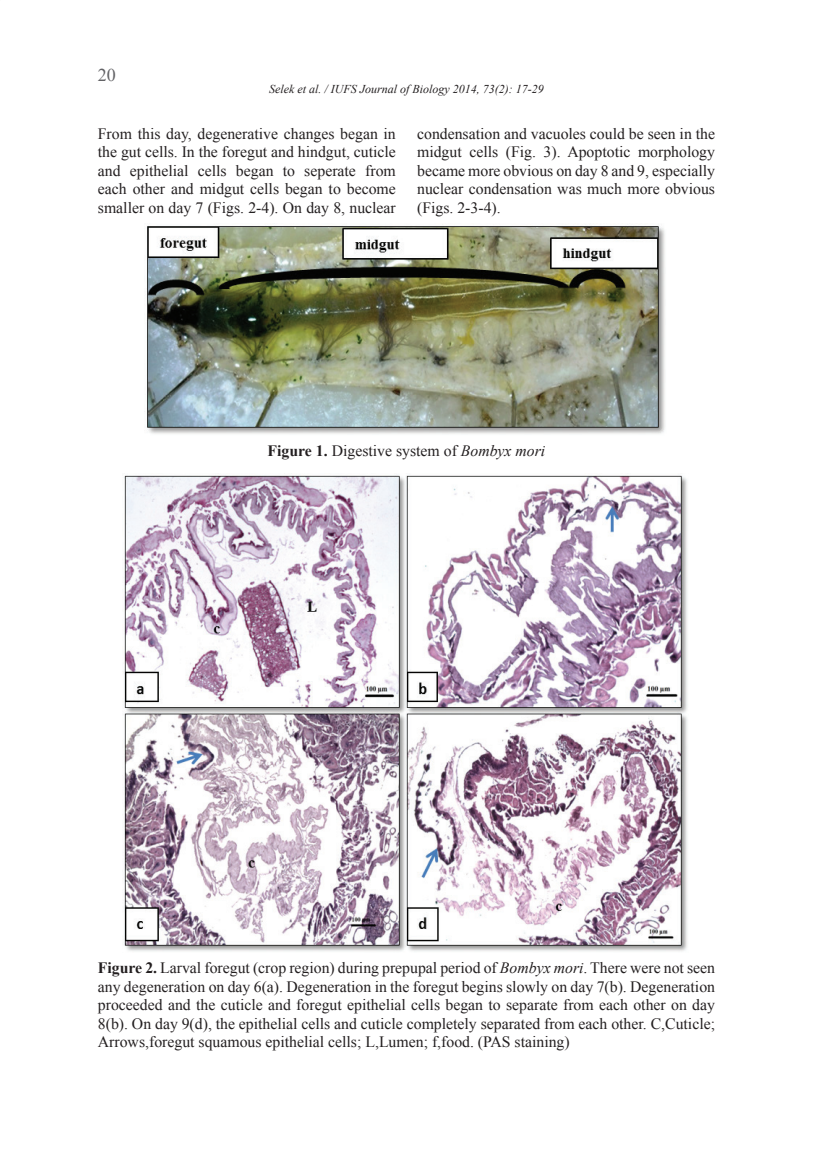
<style>
.page{position:relative;width:830px;height:1149px;background:#fff}
.page>*{position:absolute;margin:0;border:0;box-sizing:border-box;transform-origin:0 0}
.t1{font:18px "Times New Roman";color:#636366}
._08_Figure{font:15.75px/18.6px "Times New Roman";color:#231f20;text-align:justify}
._04_Gövde{font:15.75px/18.6px "Times New Roman";color:#231f20;text-align:justify}
.t2{font:italic 12px "Times New Roman";color:#231f20}
.s1{font-weight:700}
.s2{font-style:italic}
</style>
<div class="page">
<img style="left:144px;top:223px;width:521px;height:211px">
<img style="left:124px;top:475px;width:564px;height:477px">
<p class="t1" style="left:98px;top:62px;width:19px">20</p>
<p class="t2" style="left:269px;top:81px;width:276px">Selek et al. / IUFS Journal of Biology 2014, 73(2): 17-29</p>
<p class="_04_Gövde" style="left:98px;top:124px;width:299px">From this day, degenerative changes began in the gut cells. In the foregut and hindgut, cuticle and epithelial cells began to seperate from each other and midgut cells began to become smaller on day 7 (Figs. 2-4). On day 8, nuclear</p>
<p class="_04_Gövde" style="left:417px;top:124px;width:299px">condensation and vacuoles could be seen in the midgut cells (Fig. 3). Apoptotic morphology became more obvious on day 8 and 9, especially nuclear condensation was much more obvious (Figs. 2-3-4).</p>
<p class="_08_Figure" style="left:267px;top:441px;width:279px"><span class="s1">Figure 1.</span> Digestive system of <span class="s2">Bombyx mori</span></p>
<p class="_08_Figure" style="left:98px;top:958px;width:618px"><span class="s1">Figure 2.</span> Larval foregut (crop region) during prepupal period of <span class="s2">Bombyx mori</span>. There were not seen any degeneration on day 6(a). Degeneration in the foregut begins slowly on day 7(b). Degeneration proceeded and the cuticle and foregut epithelial cells began to separate from each other on day 8(b). On day 9(d), the epithelial cells and cuticle completely separated from each other. C,Cuticle; Arrows,foregut squamous epithelial cells; L,Lumen; f,food. (PAS staining)</p>
</div>
